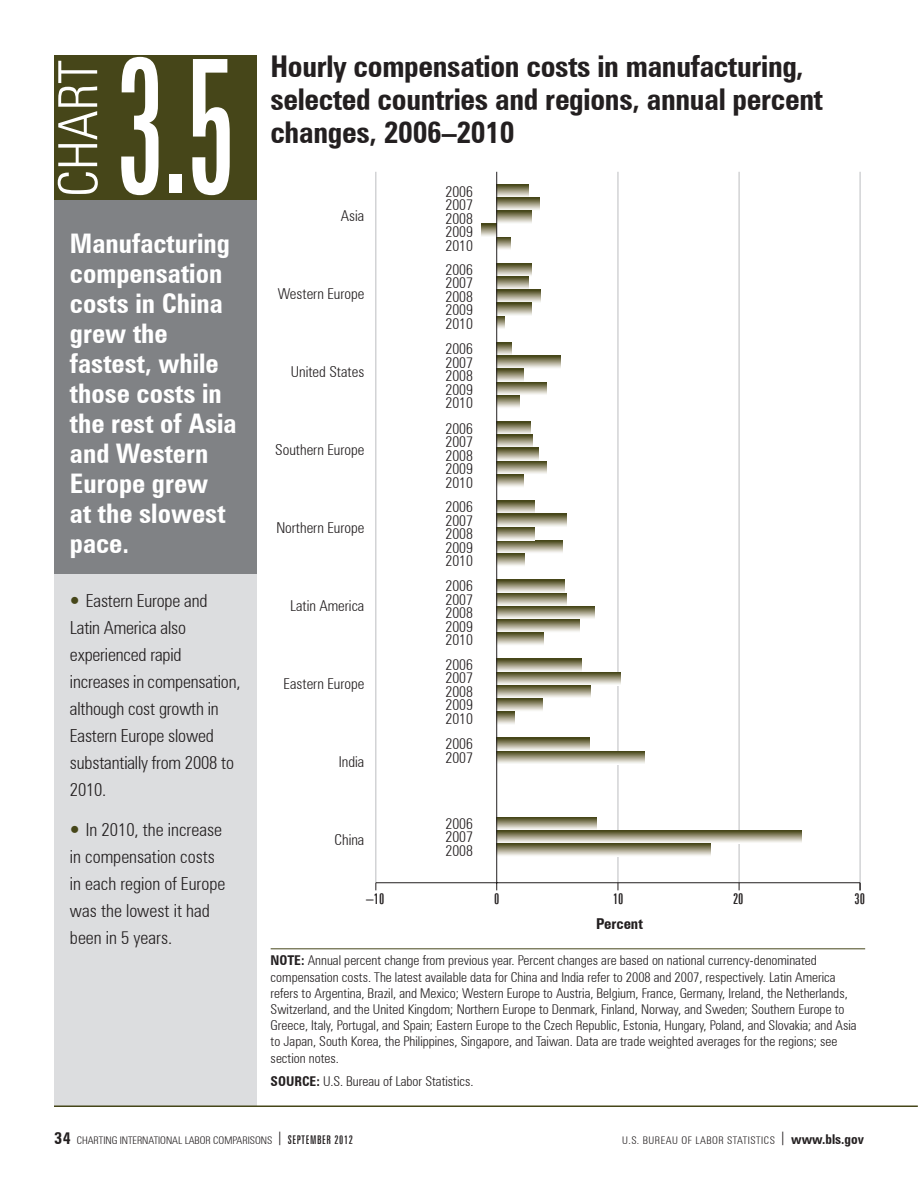
<style>
.page{position:relative;width:918px;height:1188px;background:#fff}
.page>*{position:absolute;margin:0;border:0;box-sizing:border-box;transform-origin:0 0}
.t1{font:extra-condensed 192px "Zurich BT";color:#fff;scale:.75 1}
.t2{font:300 condensed 54px "Zurich BT";color:#fff}
.t3{font:700 condensed 30px/33px "Zurich BT";letter-spacing:-.01em;color:#231f20}
.t4{font:700 condensed 27px/30px "Zurich BT";color:#fff}
.t5{font:300 condensed 18px/27px "Zurich BT";letter-spacing:-.01em;color:#231f20}
.t6{font:300 condensed 15px "Zurich BT";color:#231f20}
.Chart_text{font:extra-condensed 15px "Zurich BT";color:#231f20}
.Chart_text-2{font:700 condensed 15px "Zurich BT";color:#231f20}
.t7{font:300 condensed 13.5px/16.2px "Zurich BT";color:#231f20}
.t8{font:300 condensed 10.5px "Zurich BT";color:#231f20}
.t9{font:300 condensed 10.5px "Zurich BT";letter-spacing:.05em;color:#231f20}
.s1{font-weight:700}
.s2{font-weight:700;font-size:16.5px}
.s3{font-weight:400;font-stretch:extra-condensed;font-size:13.5px}
.s4{font-weight:400;font-stretch:extra-condensed;font-size:12px}
.s5{font-weight:700;font-size:13.5px}
</style>
<div class="page">
<div style="left:54px;top:200px;width:202px;height:907px;background:#dcdddf"></div>
<hr style="left:54px;top:1106px;width:864px;height:1px;background:#464619">
<div style="left:54px;top:200px;width:202px;height:374px;background:#808285"></div>
<div style="left:54px;top:55px;width:202px;height:145px;background:#464619"></div>
<hr style="left:271px;top:948px;width:594px;height:1px;background:#464619">
<hr style="left:375px;top:172px;width:1px;height:711px;background:#bcbdc0">
<hr style="left:618px;top:172px;width:1px;height:711px;background:#bcbdc0">
<hr style="left:739px;top:172px;width:1px;height:711px;background:#bcbdc0">
<hr style="left:860px;top:172px;width:1px;height:711px;background:#bcbdc0">
<svg style="left:497px;top:185px;width:31px;height:13px"></svg>
<svg style="left:497px;top:198px;width:42px;height:13px"></svg>
<svg style="left:497px;top:211px;width:34px;height:13px"></svg>
<svg style="left:481px;top:224px;width:15px;height:12px"></svg>
<svg style="left:497px;top:237px;width:13px;height:13px"></svg>
<svg style="left:497px;top:264px;width:35px;height:13px"></svg>
<svg style="left:497px;top:277px;width:31px;height:13px"></svg>
<svg style="left:497px;top:290px;width:43px;height:13px"></svg>
<svg style="left:497px;top:303px;width:34px;height:13px"></svg>
<svg style="left:497px;top:316px;width:8px;height:13px"></svg>
<svg style="left:497px;top:343px;width:14px;height:13px"></svg>
<svg style="left:497px;top:356px;width:63px;height:13px"></svg>
<svg style="left:497px;top:369px;width:27px;height:13px"></svg>
<svg style="left:497px;top:382px;width:49px;height:13px"></svg>
<svg style="left:497px;top:395px;width:23px;height:13px"></svg>
<svg style="left:497px;top:422px;width:34px;height:13px"></svg>
<svg style="left:497px;top:435px;width:36px;height:13px"></svg>
<svg style="left:497px;top:448px;width:41px;height:13px"></svg>
<svg style="left:497px;top:461px;width:49px;height:13px"></svg>
<svg style="left:497px;top:474px;width:26px;height:13px"></svg>
<svg style="left:497px;top:501px;width:37px;height:13px"></svg>
<svg style="left:497px;top:514px;width:69px;height:13px"></svg>
<svg style="left:497px;top:541px;width:66px;height:12px"></svg>
<svg style="left:497px;top:527px;width:38px;height:14px"></svg>
<svg style="left:497px;top:553px;width:28px;height:14px"></svg>
<svg style="left:497px;top:580px;width:68px;height:13px"></svg>
<svg style="left:497px;top:593px;width:70px;height:13px"></svg>
<svg style="left:497px;top:606px;width:98px;height:13px"></svg>
<svg style="left:497px;top:619px;width:83px;height:13px"></svg>
<svg style="left:497px;top:632px;width:47px;height:14px"></svg>
<svg style="left:497px;top:659px;width:84px;height:13px"></svg>
<svg style="left:497px;top:672px;width:123px;height:13px;background:#a29f87"></svg>
<svg style="left:497px;top:685px;width:94px;height:13px"></svg>
<svg style="left:497px;top:698px;width:45px;height:14px"></svg>
<svg style="left:497px;top:712px;width:18px;height:13px"></svg>
<svg style="left:497px;top:738px;width:92px;height:13px"></svg>
<svg style="left:497px;top:751px;width:147px;height:13px;background:#a29f87"></svg>
<svg style="left:497px;top:817px;width:100px;height:13px"></svg>
<svg style="left:497px;top:830px;width:305px;height:13px;background:#9f9c83"></svg>
<svg style="left:497px;top:843px;width:213px;height:14px;background:#a5a28b"></svg>
<hr style="left:376px;top:882px;width:484px;height:1px;background:#231f20">
<hr style="left:496px;top:172px;width:1px;height:718px;background:#231f20">
<p class="t2" style="left:45px;top:197px;width:138px;rotate:-90deg">CHART</p>
<p class="t1" style="left:115px;top:16px;width:163px">3.5</p>
<p class="t4" style="left:70px;top:228px;width:168px">Manufacturing compensation costs in China grew the fastest, while those costs in the rest of Asia and Western<br>Europe grew<br>at the slowest pace.</p>
<p class="t5" style="left:70px;top:586px;width:172px;text-indent:16px">Eastern Europe and<br>Latin America also experienced rapid increases in compensation, although cost growth in<br>Eastern Europe slowed substantially from 2008 to<br>2010.</p>
<p class="t5" style="left:70px;top:816px;width:157px;text-indent:16px">In 2010, the increase in compensation costs in each region of Europe was the lowest it had been in 5 years.</p>
<p class="t3" style="left:270px;top:49px;width:554px">Hourly compensation costs in manufacturing, selected countries and regions, annual percent changes, 2006–2010</p>
<p class="t6" style="left:446px;top:182px;width:29px">2006</p>
<p class="t6" style="left:446px;top:196px;width:29px">2007</p>
<p class="t6" style="left:446px;top:209px;width:29px">2008</p>
<p class="t6" style="left:446px;top:223px;width:29px">2009</p>
<p class="t6" style="left:446px;top:236px;width:29px">2010</p>
<p class="t6" style="left:446px;top:260px;width:29px">2006</p>
<p class="t6" style="left:446px;top:274px;width:29px">2007</p>
<p class="t6" style="left:446px;top:287px;width:29px">2008</p>
<p class="t6" style="left:446px;top:301px;width:29px">2009</p>
<p class="t6" style="left:446px;top:314px;width:29px">2010</p>
<p class="t6" style="left:446px;top:340px;width:29px">2006</p>
<p class="t6" style="left:446px;top:353px;width:29px">2007</p>
<p class="t6" style="left:446px;top:367px;width:29px">2008</p>
<p class="t6" style="left:446px;top:380px;width:29px">2009</p>
<p class="t6" style="left:446px;top:394px;width:29px">2010</p>
<p class="t6" style="left:446px;top:419px;width:29px">2006</p>
<p class="t6" style="left:446px;top:433px;width:29px">2007</p>
<p class="t6" style="left:446px;top:446px;width:29px">2008</p>
<p class="t6" style="left:446px;top:460px;width:29px">2009</p>
<p class="t6" style="left:446px;top:473px;width:29px">2010</p>
<p class="t6" style="left:446px;top:498px;width:29px">2006</p>
<p class="t6" style="left:446px;top:511px;width:29px">2007</p>
<p class="t6" style="left:446px;top:525px;width:29px">2008</p>
<p class="t6" style="left:446px;top:538px;width:29px">2009</p>
<p class="t6" style="left:446px;top:552px;width:29px">2010</p>
<p class="t6" style="left:446px;top:577px;width:29px">2006</p>
<p class="t6" style="left:446px;top:590px;width:29px">2007</p>
<p class="t6" style="left:446px;top:604px;width:29px">2008</p>
<p class="t6" style="left:446px;top:617px;width:29px">2009</p>
<p class="t6" style="left:446px;top:631px;width:29px">2010</p>
<p class="t6" style="left:446px;top:655px;width:29px">2006</p>
<p class="t6" style="left:446px;top:669px;width:29px">2007</p>
<p class="t6" style="left:446px;top:682px;width:29px">2008</p>
<p class="t6" style="left:446px;top:696px;width:29px">2009</p>
<p class="t6" style="left:446px;top:709px;width:29px">2010</p>
<p class="t6" style="left:446px;top:735px;width:29px">2006</p>
<p class="t6" style="left:446px;top:748px;width:29px">2007</p>
<p class="t6" style="left:341px;top:206px;width:25px">Asia</p>
<p class="t6" style="left:278px;top:284px;width:88px">Western Europe</p>
<p class="t6" style="left:291px;top:362px;width:75px">United States</p>
<p class="t6" style="left:275px;top:440px;width:91px">Southern Europe</p>
<p class="t6" style="left:276px;top:518px;width:90px">Northern Europe</p>
<p class="t6" style="left:290px;top:597px;width:76px">Latin America</p>
<p class="t6" style="left:284px;top:675px;width:82px">Eastern Europe</p>
<p class="t6" style="left:339px;top:753px;width:27px">India</p>
<p class="t6" style="left:335px;top:831px;width:31px">China</p>
<p class="t6" style="left:446px;top:814px;width:29px">2006</p>
<p class="t6" style="left:446px;top:828px;width:29px">2007</p>
<p class="t6" style="left:446px;top:841px;width:29px">2008</p>
<p class="Chart_text" style="left:366px;top:891px;width:20px">–10</p>
<p class="Chart_text" style="left:494px;top:891px;width:7px">0</p>
<p class="Chart_text" style="left:613px;top:891px;width:12px">10</p>
<p class="Chart_text" style="left:733px;top:891px;width:12px">20</p>
<p class="Chart_text" style="left:855px;top:891px;width:12px">30</p>
<p class="Chart_text-2" style="left:596px;top:915px;width:48px">Percent</p>
<p class="t7" style="left:271px;top:952px;width:587px"><span class="s1">NOTE:</span> Annual percent change from previous year. Percent changes are based on national currency-denominated compensation costs. The latest available data for China and India refer to 2008 and 2007, respectively. Latin America refers to Argentina, Brazil, and Mexico; Western Europe to Austria, Belgium, France, Germany, Ireland, the Netherlands, Switzerland, and the United Kingdom; Northern Europe to Denmark, Finland, Norway, and Sweden; Southern Europe to Greece, Italy, Portugal, and Spain; Eastern Europe to the Czech Republic, Estonia, Hungary, Poland, and Slovakia; and Asia to Japan, South Korea, the Philippines, Singapore, and Taiwan. Data are trade weighted averages for the regions; see section notes.</p>
<p class="t7" style="left:271px;top:1073px;width:204px"><span class="s1">SOURCE:</span> U.S. Bureau of Labor Statistics.</p>
<p class="t8" style="left:54px;top:1133px;width:301px"><span class="s2">34</span> CHARTING INTERNATIONAL LABOR COMPARISONS <span class="s3">|</span> <span class="s4">SEPTEMBER 2012</span></p>
<p class="t9" style="left:622px;top:1133px;width:243px">U.S. BUREAU OF LABOR STATISTICS <span class="s3">|</span> <span class="s5">www.bls.gov</span></p>
</div>
